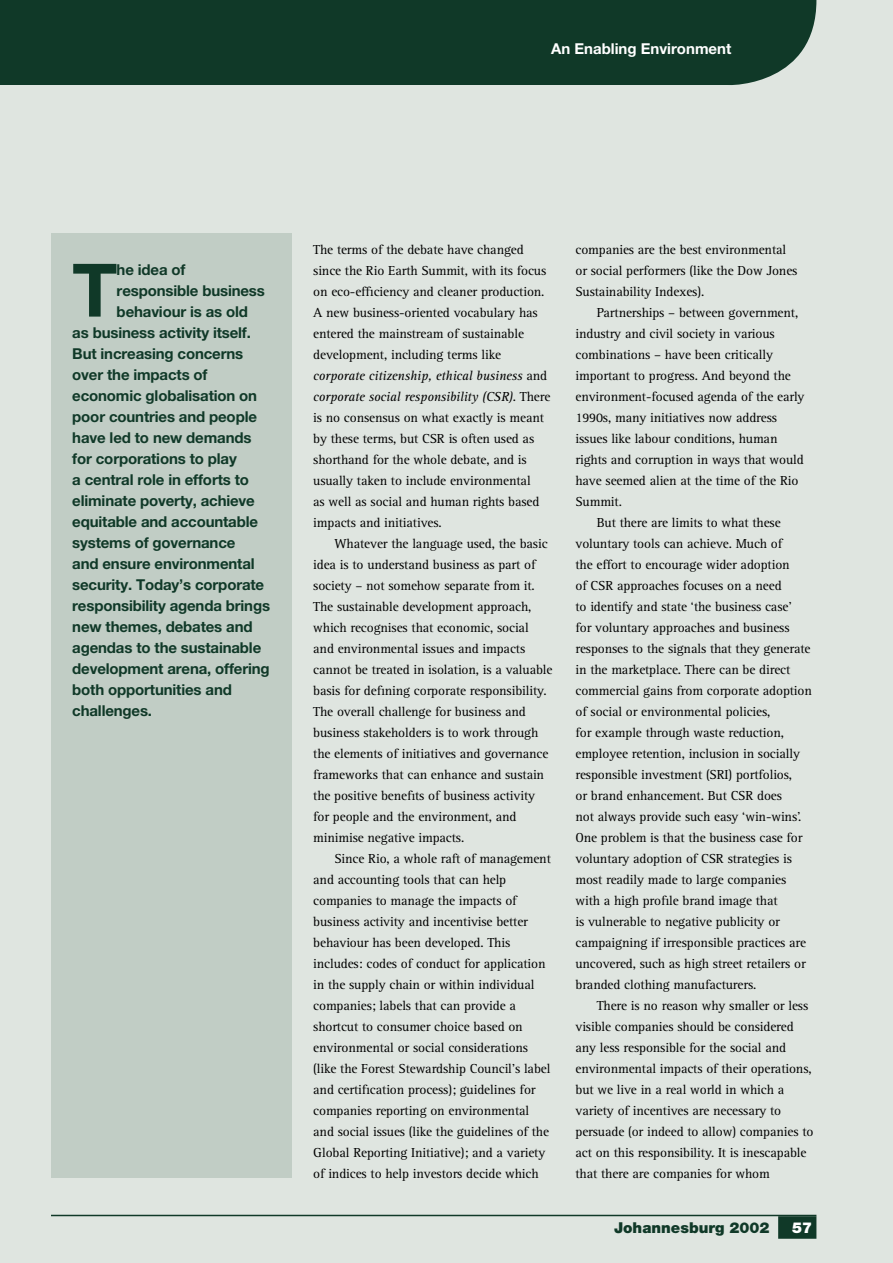
<style>
.page{position:relative;width:893px;height:1263px;background:#dfe5e0}
.page>*{position:absolute;margin:0;border:0;box-sizing:border-box;transform-origin:0 0}
.t1{font:700 73.8px "Helvetica Neue";color:#103928}
.t2{font:700 15px "Helvetica Neue";letter-spacing:-.01em;color:#103928}
.t3{font:700 15px "Helvetica Neue";color:#fff}
.t4{font:900 15px "Helvetica Neue";color:#103928}
.t5{font:900 15px "Helvetica Neue";color:#fff}
.t6{font:13.5px/21px "Rotis Serif";letter-spacing:-.01em;color:#000}
.s1{font-style:italic}
</style>
<div class="page">
<div style="left:51px;top:234px;width:241px;height:944px;background:#c1cdc5"></div>
<hr style="left:51px;top:1215px;width:765px;height:1px;background:#103928">
<div style="left:778px;top:1216px;width:38px;height:23px;background:#103928"></div>
<div style="left:0;top:0;width:731px;height:85px;background:#103928"></div>
<svg style="left:731px;top:0;width:85px;height:85px"></svg>
<p class="t3" style="left:551px;top:40px;width:182px">An Enabling Environment</p>
<h1 class="t1" style="left:72px;top:245px;width:47px">T</h1>
<p class="t2" style="left:117px;top:260px;width:70px">he idea of</p>
<p class="t2" style="left:117px;top:281px;width:150px">responsible business</p>
<p class="t2" style="left:117px;top:302px;width:133px">behaviour is as old</p>
<p class="t2" style="left:72px;top:323px;width:180px">as business activity itself.</p>
<p class="t2" style="left:72px;top:344px;width:172px">But increasing concerns</p>
<p class="t2" style="left:72px;top:365px;width:137px">over the impacts of</p>
<p class="t2" style="left:72px;top:386px;width:186px">economic globalisation on</p>
<p class="t2" style="left:72px;top:407px;width:186px">poor countries and people</p>
<p class="t2" style="left:72px;top:428px;width:181px">have led to new demands</p>
<p class="t2" style="left:72px;top:449px;width:166px">for corporations to play</p>
<p class="t2" style="left:72px;top:470px;width:178px">a central role in efforts to</p>
<p class="t2" style="left:72px;top:491px;width:184px">eliminate poverty, achieve</p>
<p class="t2" style="left:72px;top:512px;width:187px">equitable and accountable</p>
<p class="t2" style="left:72px;top:533px;width:165px">systems of governance</p>
<p class="t2" style="left:72px;top:554px;width:184px">and ensure environmental</p>
<p class="t2" style="left:72px;top:575px;width:193px">security. Today’s corporate</p>
<p class="t2" style="left:72px;top:596px;width:199px">responsibility agenda brings</p>
<p class="t2" style="left:72px;top:617px;width:182px">new themes, debates and</p>
<p class="t2" style="left:72px;top:638px;width:191px">agendas to the sustainable</p>
<p class="t2" style="left:72px;top:659px;width:199px">development arena, offering</p>
<p class="t2" style="left:72px;top:680px;width:161px">both opportunities and</p>
<p class="t2" style="left:72px;top:701px;width:81px">challenges.</p>
<p class="t6" style="left:313px;top:239px;width:239px">The terms of the debate have changed since the Rio Earth Summit, with its focus on eco-efficiency and cleaner production.<br>A new business-oriented vocabulary has entered the mainstream of sustainable development, including terms like <span class="s1">corporate citizenship, ethical business</span> and <span class="s1">corporate social responsibility (CSR)</span>. There is no consensus on what exactly is meant by these terms, but CSR is often used as shorthand for the whole debate, and is usually taken to include environmental<br>as well as social and human rights based impacts and initiatives.</p>
<p class="t6" style="left:313px;top:533px;width:241px;text-indent:21px">Whatever the language used, the basic idea is to understand business as part of society – not somehow separate from it.<br>The sustainable development approach, which recognises that economic, social and environmental issues and impacts cannot be treated in isolation, is a valuable basis for defining corporate responsibility.<br>The overall challenge for business and business stakeholders is to work through the elements of initiatives and governance frameworks that can enhance and sustain the positive benefits of business activity for people and the environment, and minimise negative impacts.</p>
<p class="t6" style="left:313px;top:848px;width:239px;text-indent:21px">Since Rio, a whole raft of management and accounting tools that can help companies to manage the impacts of business activity and incentivise better behaviour has been developed. This includes: codes of conduct for application in the supply chain or within individual companies; labels that can provide a shortcut to consumer choice based on environmental or social considerations (like the Forest Stewardship Council’s label and certification process); guidelines for companies reporting on environmental and social issues (like the guidelines of the Global Reporting Initiative); and a variety of indices to help investors decide which</p>
<p class="t6" style="left:575px;top:239px;width:223px">companies are the best environmental or social performers (like the Dow Jones<br>Sustainability Indexes).</p>
<p class="t6" style="left:597px;top:302px;width:203px">Partnerships – between government,</p>
<p class="t6" style="left:575px;top:323px;width:201px">industry and civil society in various</p>
<p class="t6" style="left:575px;top:344px;width:199px">combinations – have been critically</p>
<p class="t6" style="left:575px;top:365px;width:217px">important to progress. And beyond the</p>
<p class="t6" style="left:575px;top:386px;width:231px">environment-focused agenda of the early</p>
<p class="t6" style="left:575px;top:407px;width:203px">1990s, many initiatives now address</p>
<p class="t6" style="left:575px;top:428px;width:204px">issues like labour conditions, human</p>
<p class="t6" style="left:575px;top:449px;width:230px">rights and corruption in ways that would</p>
<p class="t6" style="left:575px;top:470px;width:225px">have seemed alien at the time of the Rio</p>
<p class="t6" style="left:575px;top:491px;width:48px">Summit.</p>
<p class="t6" style="left:597px;top:512px;width:186px">But there are limits to what these</p>
<p class="t6" style="left:575px;top:533px;width:208px">voluntary tools can achieve. Much of</p>
<p class="t6" style="left:575px;top:554px;width:216px">the effort to encourage wider adoption</p>
<p class="t6" style="left:575px;top:575px;width:208px">of CSR approaches focuses on a need</p>
<p class="t6" style="left:575px;top:596px;width:218px">to identify and state ‘the business case’</p>
<p class="t6" style="left:575px;top:617px;width:216px">for voluntary approaches and business</p>
<p class="t6" style="left:575px;top:638px;width:237px">responses to the signals that they generate</p>
<p class="t6" style="left:575px;top:659px;width:216px">in the marketplace. There can be direct</p>
<p class="t6" style="left:575px;top:680px;width:238px">commercial gains from corporate adoption</p>
<p class="t6" style="left:575px;top:701px;width:196px">of social or environmental policies,</p>
<p class="t6" style="left:575px;top:722px;width:210px">for example through waste reduction,</p>
<p class="t6" style="left:575px;top:743px;width:226px">employee retention, inclusion in socially</p>
<p class="t6" style="left:575px;top:764px;width:218px">responsible investment (SRI) portfolios,</p>
<p class="t6" style="left:575px;top:785px;width:208px">or brand enhancement. But CSR does</p>
<p class="t6" style="left:575px;top:806px;width:227px">not always provide such easy ‘win-wins’.</p>
<p class="t6" style="left:575px;top:827px;width:229px">One problem is that the business case for</p>
<p class="t6" style="left:575px;top:848px;width:218px">voluntary adoption of CSR strategies is</p>
<p class="t6" style="left:575px;top:869px;width:212px">most readily made to large companies</p>
<p class="t6" style="left:575px;top:890px;width:204px">with a high profile brand image that</p>
<p class="t6" style="left:575px;top:911px;width:206px">is vulnerable to negative publicity or</p>
<p class="t6" style="left:575px;top:932px;width:232px">campaigning if irresponsible practices are</p>
<p class="t6" style="left:575px;top:953px;width:232px">uncovered, such as high street retailers or</p>
<p class="t6" style="left:575px;top:974px;width:182px">branded clothing manufacturers.</p>
<p class="t6" style="left:597px;top:995px;width:213px">There is no reason why smaller or less</p>
<p class="t6" style="left:575px;top:1016px;width:220px">visible companies should be considered</p>
<p class="t6" style="left:575px;top:1037px;width:212px">any less responsible for the social and</p>
<p class="t6" style="left:575px;top:1058px;width:238px">environmental impacts of their operations,</p>
<p class="t6" style="left:575px;top:1079px;width:210px">but we live in a real world in which a</p>
<p class="t6" style="left:575px;top:1100px;width:207px">variety of incentives are necessary to</p>
<p class="t6" style="left:575px;top:1121px;width:239px">persuade (or indeed to allow) companies to</p>
<p class="t6" style="left:575px;top:1142px;width:233px">act on this responsibility. It is inescapable</p>
<p class="t6" style="left:575px;top:1163px;width:196px">that there are companies for whom</p>
<p class="t4" style="left:614px;top:1219px;width:157px">Johannesburg 2002</p>
<p class="t5" style="left:792px;top:1219px;width:22px">57</p>
</div>
